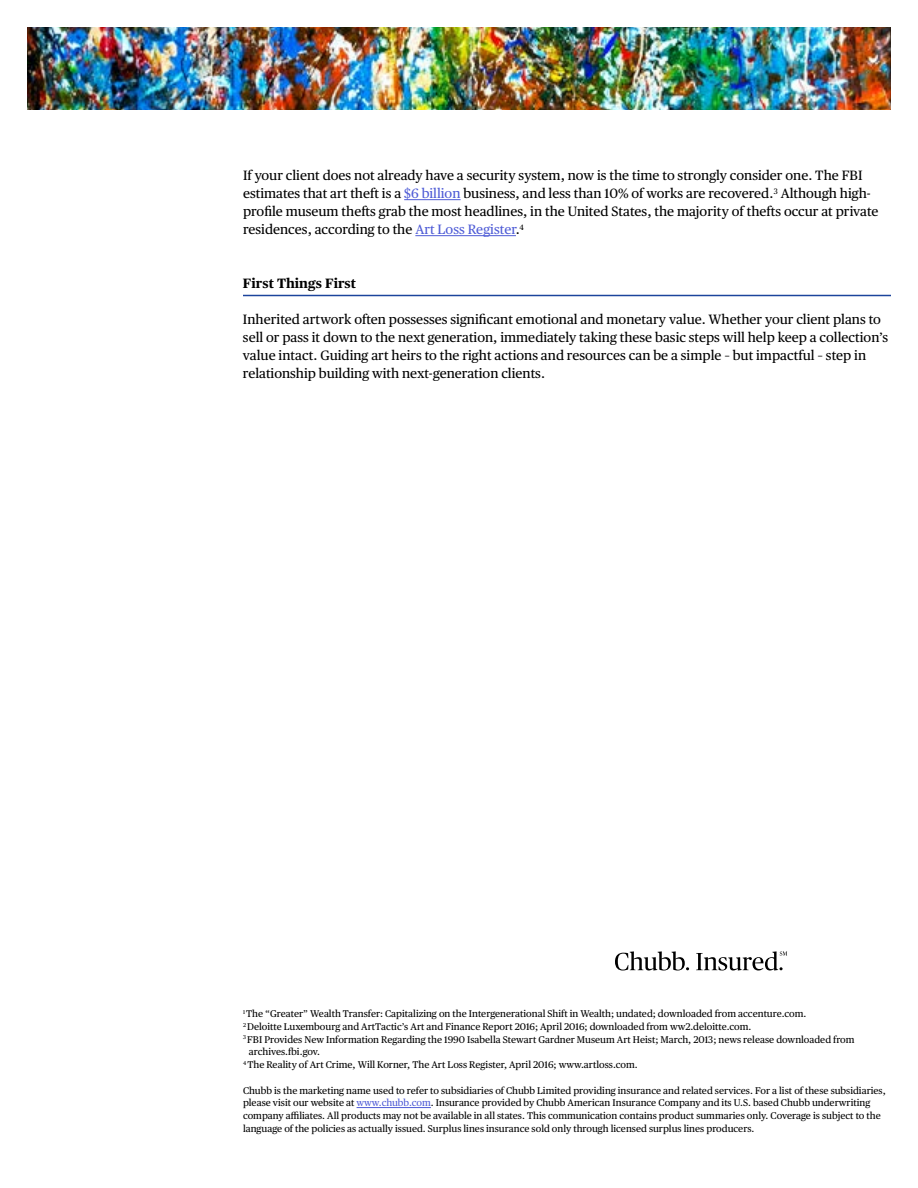
<style>
.page{position:relative;width:918px;height:1188px;background:#fff}
.page>*{position:absolute;margin:0;border:0;box-sizing:border-box;transform-origin:0 0}
.t1{font:13.5px/18px "Chubb Publico Text";color:#000}
.t2{font:700 13.5px "Chubb Publico Text";color:#000}
.t3{font:9.75px/12.8px "Chubb Publico Text";color:#000}
.s1{color:#4f5cd6}
</style>
<div class="page">
<hr style="left:404px;top:199px;width:57px;height:1px;background:#4f5cd6">
<hr style="left:415px;top:235px;width:101px;height:1px;background:#4f5cd6">
<hr style="left:243px;top:295px;width:648px;height:1px;background:#1c449c">
<svg style="left:615px;top:951px;width:74px;height:19px"></svg>
<svg style="left:696px;top:951px;width:91px;height:19px"></svg>
<hr style="left:357px;top:1107px;width:74px;height:1px;background:#4f5cd6">
<img style="left:27px;top:27px;width:864px;height:83px">
<p class="t1" style="left:243px;top:165px;width:637px">If your client does not already have a security system, now is the time to strongly consider one. The FBI estimates that art theft is a <span class="s1">$6 billion</span> business, and less than 10% of works are recovered.<sup>3</sup> Although high&shy;profile museum thefts grab the most headlines, in the United States, the majority of thefts occur at private residences, according to the <span class="s1">Art Loss Register</span>.<sup>4</sup></p>
<h1 class="t2" style="left:243px;top:273px;width:115px">First Things First</h1>
<p class="t1" style="left:243px;top:309px;width:647px">Inherited artwork often possesses significant emotional and monetary value. Whether your client plans to sell or pass it down to the next generation, immediately taking these basic steps will help keep a collection’s value intact. Guiding art heirs to the right actions and resources can be a simple – but impactful – step in relationship building with next-generation clients.</p>
<p class="t3" style="left:243px;top:1007px;width:565px"><sup>1</sup> The “Greater” Wealth Transfer: Capitalizing on the Intergenerational Shift in Wealth; undated; downloaded from accenture.com.</p>
<p class="t3" style="left:243px;top:1019px;width:510px"><sup>2</sup> Deloitte Luxembourg and ArtTactic’s Art and Finance Report 2016; April 2016; downloaded from ww2.deloitte.com.</p>
<p class="t3" style="left:243px;top:1032px;width:613px"><sup>3</sup> FBI Provides New Information Regarding the 1990 Isabella Stewart Gardner Museum Art Heist; March, 2013; news release downloaded from</p>
<p class="t3" style="left:249px;top:1045px;width:73px">archives.fbi.gov.</p>
<p class="t3" style="left:243px;top:1058px;width:396px"><sup>4</sup> The Reality of Art Crime, Will Korner, The Art Loss Register, April 2016; www.artloss.com.</p>
<p class="t3" style="left:243px;top:1083px;width:644px">Chubb is the marketing name used to refer to subsidiaries of Chubb Limited providing insurance and related services. For a list of these subsidiaries, please visit our website at <span class="s1">www.chubb.com</span>. Insurance provided by Chubb American Insurance Company and its U.S. based Chubb underwriting company affiliates. All products may not be available in all states. This communication contains product summaries only. Coverage is subject to the language of the policies as actually issued. Surplus lines insurance sold only through licensed surplus lines producers.</p>
</div>
